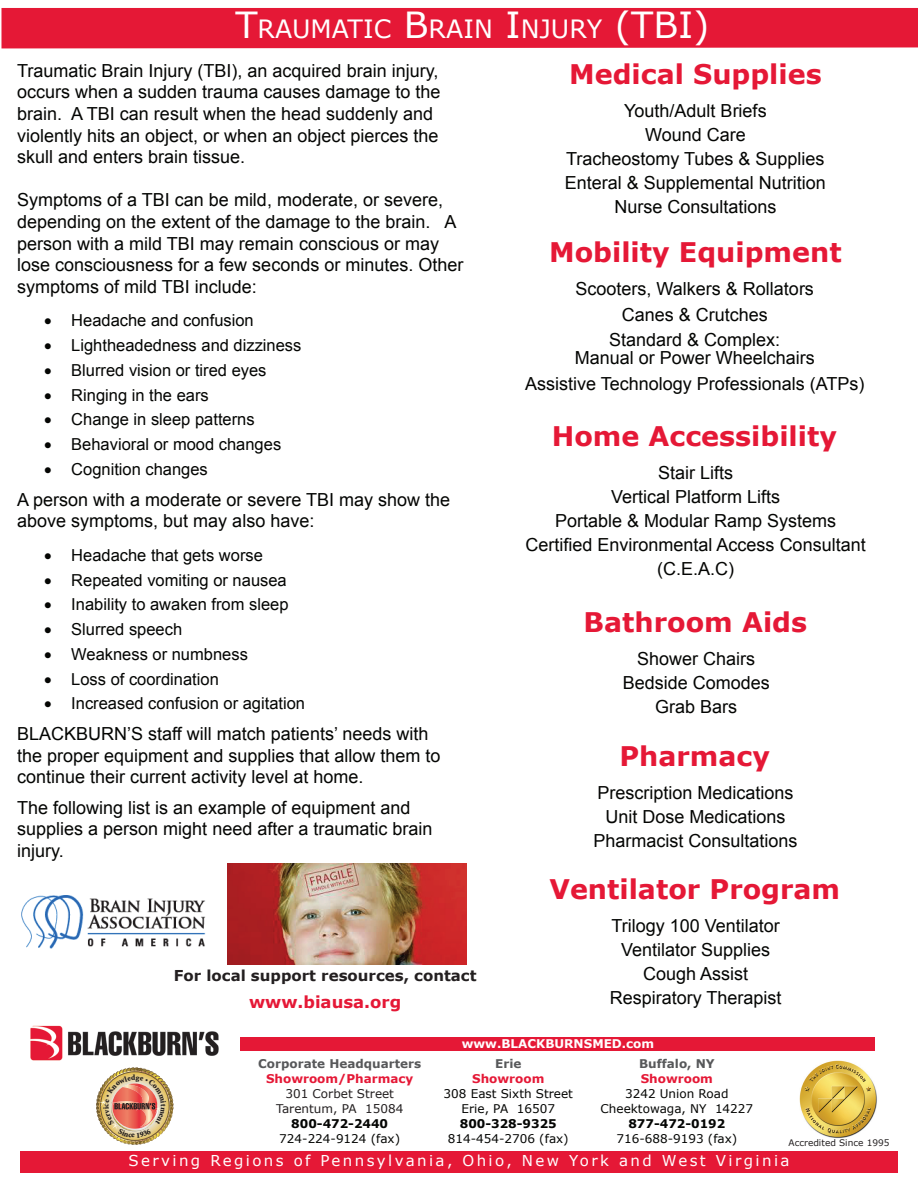
<style>
.page{position:relative;width:918px;height:1188px;background:#fff}
.page>*{position:absolute;margin:0;border:0;box-sizing:border-box;transform-origin:0 0}
.t1{font:700 27px "Verdana";color:#e51836}
.t2{font:25.2px "Verdana";color:#fff}
.t3{font:18px/24px "Arial";color:#040503;text-align:center}
.t4{font:16.5px "Arial";color:#040503}
.t5{font:700 16.5px "Verdana";color:#e51836}
.t6{font:15px "Verdana";letter-spacing:.16em;color:#fff}
.t7{font:700 15px "Verdana";color:#231f20}
.t8{font:12px/15px "Verdana";color:#040503;text-align:center}
.t9{font:700 12px "Verdana";color:#040503}
.t10{font:700 12px "Verdana";color:#57585a}
.t11{font:700 12px "Verdana";color:#e51836}
.t12{font:12px/15px "Verdana";color:#231f20;text-align:center}
.t13{font:700 12px "Verdana";color:#fff}
.t14{font:9px "Verdana";color:#231f20}
.s1{font-size:36px}
</style>
<div class="page">
<div style="left:241px;top:1037px;width:634px;height:13px;background:#e51836"></div>
<div style="left:20px;top:1152px;width:878px;height:21px;background:#e51836"></div>
<img style="left:30px;top:1025px;width:189px;height:36px">
<div style="left:1px;top:8px;width:917px;height:40px;background:#e51836"></div>
<img style="left:799px;top:1060px;width:78px;height:78px">
<img style="left:227px;top:864px;width:239px;height:101px">
<img style="left:21px;top:895px;width:185px;height:54px">
<img style="left:96px;top:1067px;width:78px;height:78px">
<h2 class="t2" style="left:235px;top:13px;width:476px"><span class="s1">T</span>RAUMATIC <span class="s1">B</span>RAIN <span class="s1">I</span> NJURY <span class="s1">(TBI)</span></h2>
<p class="t3" style="left:17px;top:60px;width:425px;line-height:21.6px;text-align:left">Traumatic Brain Injury (TBI), an acquired brain injury, occurs when a sudden trauma causes damage to the brain. A TBI can result when the head suddenly and violently hits an object, or when an object pierces the skull and enters brain tissue.</p>
<p class="t3" style="left:17px;top:189px;width:448px;line-height:21.6px;text-align:left">Symptoms of a TBI can be mild, moderate, or severe, depending on the extent of the damage to the brain. A person with a mild TBI may remain conscious or may lose consciousness for a few seconds or minutes. Other symptoms of mild TBI include:</p>
<p class="t4" style="left:44px;top:310px;width:211px">• Headache and confusion</p>
<p class="t4" style="left:44px;top:335px;width:259px">• Lightheadedness and dizziness</p>
<p class="t4" style="left:44px;top:359px;width:224px">• Blurred vision or tired eyes</p>
<p class="t4" style="left:44px;top:384px;width:166px">• Ringing in the ears</p>
<p class="t4" style="left:44px;top:409px;width:212px">• Change in sleep patterns</p>
<p class="t4" style="left:44px;top:434px;width:239px">• Behavioral or mood changes</p>
<p class="t4" style="left:44px;top:458px;width:165px">• Cognition changes</p>
<p class="t3" style="left:17px;top:489px;width:434px;line-height:21.6px;text-align:left">A person with a moderate or severe TBI may show the above symptoms, but may also have:</p>
<p class="t4" style="left:44px;top:544px;width:220px">• Headache that gets worse</p>
<p class="t4" style="left:44px;top:569px;width:244px">• Repeated vomiting or nausea</p>
<p class="t4" style="left:44px;top:594px;width:246px">• Inability to awaken from sleep</p>
<p class="t4" style="left:44px;top:619px;width:139px">• Slurred speech</p>
<p class="t4" style="left:44px;top:643px;width:205px">• Weakness or numbness</p>
<p class="t4" style="left:44px;top:668px;width:176px">• Loss of coordination</p>
<p class="t4" style="left:44px;top:693px;width:262px">• Increased confusion or agitation</p>
<p class="t3" style="left:17px;top:723px;width:425px;line-height:21.6px;text-align:left">BLACKBURN’S staff will match patients’ needs with the proper equipment and supplies that allow them to continue their current activity level at home.</p>
<p class="t3" style="left:17px;top:797px;width:417px;line-height:21.6px;text-align:left">The following list is an example of equipment and supplies a person might need after a traumatic brain injury.</p>
<p class="t7" style="left:174px;top:966px;width:304px">For local support resources, contact</p>
<p class="t5" style="left:249px;top:991px;width:154px">www.biausa.org</p>
<h1 class="t1" style="left:569px;top:57px;width:254px">Medical Supplies</h1>
<p class="t3" style="left:565px;top:99px;width:263px">Youth/Adult Briefs<br>Wound Care<br>Tracheostomy Tubes &amp; Supplies<br>Enteral &amp; Supplemental Nutrition<br>Nurse Consultations</p>
<h1 class="t1" style="left:549px;top:235px;width:294px">Mobility Equipment</h1>
<p class="t3" style="left:576px;top:276px;width:240px;line-height:25.5px">Scooters, Walkers &amp; Rollators<br>Canes &amp; Crutches<br>Standard &amp; Complex:</p>
<p class="t3" style="left:525px;top:345px;width:341px;line-height:25.5px">Manual or Power Wheelchairs<br>Assistive Technology Professionals (ATPs)</p>
<h1 class="t1" style="left:552px;top:419px;width:287px">Home Accessibility</h1>
<p class="t3" style="left:526px;top:461px;width:342px">Stair Lifts<br>Vertical Platform Lifts<br>Portable &amp; Modular Ramp Systems<br>Certified Environmental Access Consultant (C.E.A.C)</p>
<h1 class="t1" style="left:584px;top:605px;width:225px">Bathroom Aids</h1>
<p class="t3" style="left:623px;top:647px;width:149px">Shower Chairs<br>Bedside Comodes<br>Grab Bars</p>
<h1 class="t1" style="left:619px;top:739px;width:152px">Pharmacy</h1>
<p class="t3" style="left:594px;top:781px;width:206px">Prescription Medications<br>Unit Dose Medications<br>Pharmacist Consultations</p>
<h1 class="t1" style="left:549px;top:872px;width:292px">Ventilator Program</h1>
<p class="t3" style="left:610px;top:913px;width:173px">Trilogy 100 Ventilator<br>Ventilator Supplies<br>Cough Assist<br>Respiratory Therapist</p>
<p class="t10" style="left:258px;top:1056px;width:164px">Corporate Headquarters</p>
<p class="t11" style="left:266px;top:1071px;width:149px">Showroom/Pharmacy</p>
<p class="t12" style="left:276px;top:1086px;width:129px">301 Corbet Street<br>Tarentum, PA 15084</p>
<p class="t9" style="left:291px;top:1116px;width:98px">800-472-2440</p>
<p class="t8" style="left:279px;top:1131px;width:122px">724-224-9124 (fax)</p>
<p class="t13" style="left:462px;top:1036px;width:194px">www.BLACKBURNSMED.com</p>
<p class="t10" style="left:495px;top:1056px;width:28px">Erie</p>
<p class="t11" style="left:472px;top:1071px;width:74px">Showroom</p>
<p class="t8" style="left:444px;top:1086px;width:131px">308 East Sixth Street<br>Erie, PA 16507</p>
<p class="t9" style="left:460px;top:1116px;width:98px">800-328-9325</p>
<p class="t8" style="left:448px;top:1131px;width:122px">814-454-2706 (fax)</p>
<p class="t10" style="left:639px;top:1056px;width:77px">Buffalo, NY</p>
<p class="t11" style="left:641px;top:1071px;width:74px">Showroom</p>
<p class="t8" style="left:601px;top:1086px;width:154px">3242 Union Road<br>Cheektowaga, NY 14227</p>
<p class="t9" style="left:628px;top:1116px;width:98px">877-472-0192</p>
<p class="t8" style="left:616px;top:1131px;width:122px">716-688-9193 (fax)</p>
<p class="t14" style="left:789px;top:1137px;width:102px">Accredited Since 1995</p>
<p class="t6" style="left:128px;top:1151px;width:663px">Serving Regions of Pennsylvania, Ohio, New York and West Virginia</p>
</div>
